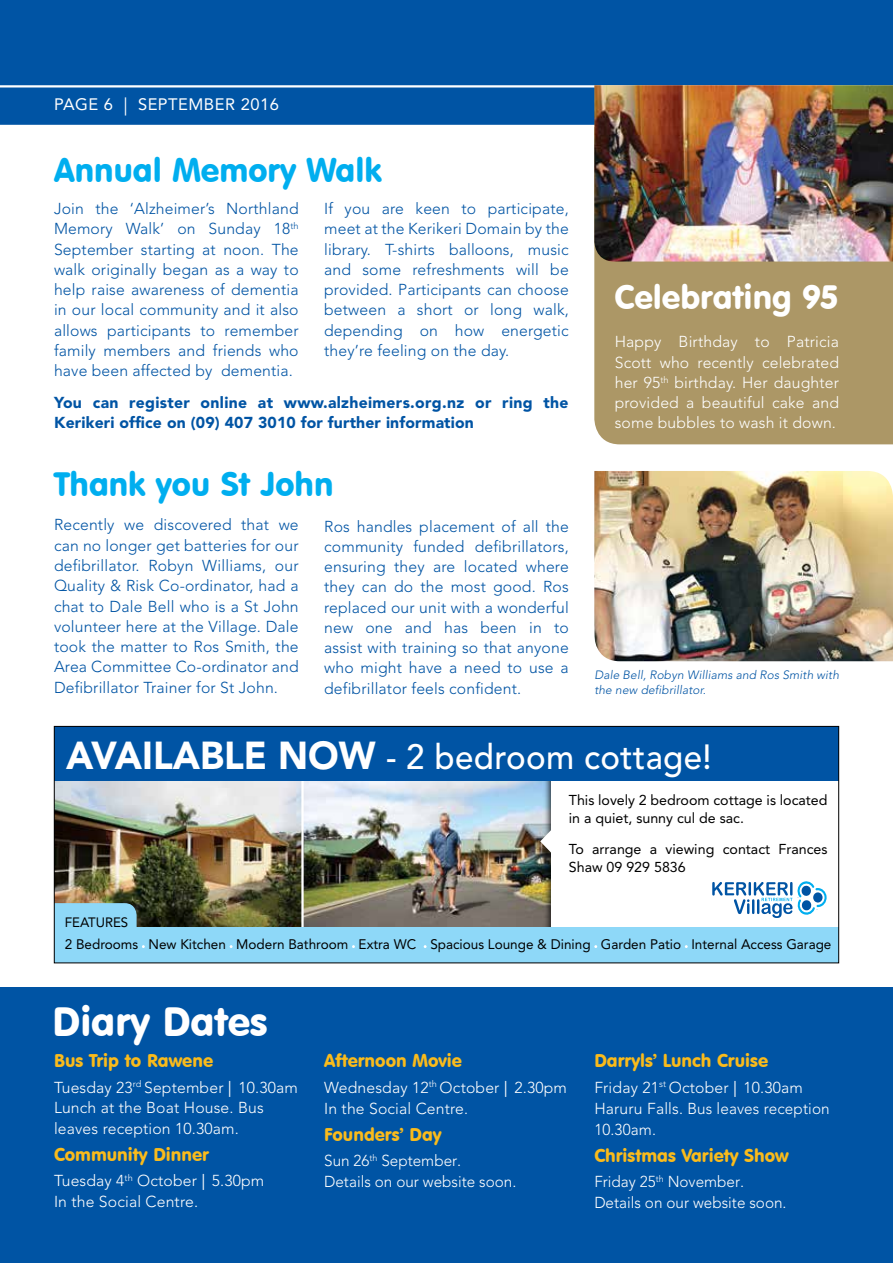
<style>
.page{position:relative;width:893px;height:1263px;background:#fff}
.page>*{position:absolute;margin:0;border:0;box-sizing:border-box;transform-origin:0 0}
.t1{font:39.9px "VAG Rounded BT";color:#fff}
.t2{font:500 34.8px "Avenir";letter-spacing:.01em;color:#fff;scale:.95 1}
.t3{font:33px "VAG Rounded BT";color:#00aeef}
.t4{font:33px "VAG Rounded BT";color:#fff}
.t5{font:18px "VAG Rounded BT";color:#fabb1b}
.t6{font:16.5px "Avenir";letter-spacing:.03em;color:#fff}
.t7{font:300 15.75px/20.2px "Avenir";letter-spacing:.01em;color:#0054a4;text-align:justify}
.t8{font:300 15.75px/21px "Avenir";letter-spacing:.01em;color:#fff}
.t9{font:900 15.75px/20.2px "Avenir";letter-spacing:.01em;color:#0054a4}
.t10{font:14.25px/18px "Avenir";color:#000}
.t11{font:13.8px "Avenir";color:#000}
.t12{font:13.5px "Avenir";color:#000}
.t13{font:italic 300 12px/15px "Avenir";letter-spacing:.01em;color:#0054a4}
.s1{font-size:18.15px}
.s2{font-weight:900;font-size:38.7px}
</style>
<div class="page">
<div style="left:594px;top:261px;width:299px;height:183px;background:#ac9766"></div>
<div style="left:0;top:0;width:893px;height:124px;background:#0054a4"></div>
<hr style="left:0;top:85px;width:893px;height:2px;background:#fff">
<div style="left:0;top:987px;width:893px;height:276px;background:#0054a4"></div>
<img style="left:594px;top:471px;width:299px;height:190px">
<img style="left:304px;top:781px;width:229px;height:146px">
<img style="left:56px;top:781px;width:245px;height:146px">
<img style="left:540px;top:781px;width:11px;height:146px">
<div style="left:54px;top:927px;width:785px;height:36px;background:#8ed8f8"></div>
<div style="left:56px;top:903px;width:81px;height:24px;background:#8ed8f8"></div>
<svg style="left:712px;top:881px;width:115px;height:37px"></svg>
<div style="left:54px;top:726px;width:785px;height:55px;background:#0054a4"></div>
<div style="left:54px;top:726px;width:785px;height:237px;border:1px solid #000"></div>
<img style="left:594px;top:85px;width:299px;height:176px">
<p class="t6" style="left:54px;top:95px;width:226px">PAGE 6 <span class="s1">|</span> SEPTEMBER 2016</p>
<h3 class="t3" style="left:54px;top:150px;width:329px">Annual Memory Walk</h3>
<p class="t7" style="left:54px;top:199px;width:246px">Join the ‘Alzheimer’s Northland Memory Walk’ on Sunday 18<sup>th </sup>September starting at noon. The walk originally began as a way to help raise awareness of dementia in our local community and it also allows participants to remember family members and friends who have been affected by dementia.</p>
<p class="t7" style="left:324px;top:199px;width:246px">If you are keen to participate, meet at the Kerikeri Domain by the library. T-shirts balloons, music and some refreshments will be provided. Participants can choose between a short or long walk, depending on how energetic they’re feeling on the day.</p>
<p class="t9" style="left:54px;top:392px;width:516px">You can register online at www.alzheimers.org.nz or ring the<br>Kerikeri office on (09) 407 3010 for further information</p>
<h3 class="t3" style="left:54px;top:463px;width:281px">Thank you St John</h3>
<p class="t7" style="left:54px;top:515px;width:246px">Recently we discovered that we can no longer get batteries for our defibrillator. Robyn Williams, our Quality &amp; Risk Co-ordinator, had a chat to Dale Bell who is a St John volunteer here at the Village. Dale took the matter to Ros Smith, the Area Committee Co-ordinator and Defibrillator Trainer for St John.</p>
<p class="t7" style="left:324px;top:516px;width:246px">Ros handles placement of all the community funded defibrillators, ensuring they are located where they can do the most good. Ros replaced our unit with a wonderful new one and has been in to assist with training so that anyone who might have a need to use a defibrillator feels confident.</p>
<h3 class="t4" style="left:614px;top:276px;width:225px">Celebrating 95</h3>
<p class="t8" style="left:615px;top:332px;width:226px;line-height:20.2px;text-align:justify">Happy Birthday to Patricia Scott who recently celebrated her 95<sup>th</sup> birthday. Her daughter provided a beautiful cake and some bubbles to wash it down.</p>
<p class="t13" style="left:594px;top:668px;width:246px">Dale Bell, Robyn Williams and Ros Smith with the new defibrillator.</p>
<h2 class="t2" style="left:66px;top:737px;width:681px"><span class="s2">AVAILABLE NOW</span> - 2 bedroom cottage!</h2>
<p class="t12" style="left:65px;top:914px;width:65px">FEATURES</p>
<p class="t10" style="left:569px;top:791px;width:260px">This lovely 2 bedroom cottage is located in a quiet, sunny cul de sac.</p>
<p class="t10" style="left:569px;top:840px;width:260px">To arrange a viewing contact Frances<br>Shaw 09 929 5836</p>
<p class="t11" style="left:65px;top:936px;width:768px">2 Bedrooms New Kitchen Modern Bathroom Extra WC Spacious Lounge &amp; Dining Garden Patio Internal Access Garage</p>
<h1 class="t1" style="left:52px;top:996px;width:217px">Diary Dates</h1>
<p class="t5" style="left:54px;top:1049px;width:161px">Bus Trip to Rawene</p>
<p class="t8" style="left:54px;top:1077px;width:245px;line-height:20.5px">Tuesday 23<sup>rd</sup> September ⎢ 10.30am<br>Lunch at the Boat House. Bus leaves reception 10.30am.</p>
<p class="t5" style="left:54px;top:1143px;width:156px">Community Dinner</p>
<p class="t8" style="left:54px;top:1170px;width:212px">Tuesday 4<sup>th</sup> October ⎢ 5.30pm<br>In the Social Centre.</p>
<p class="t5" style="left:324px;top:1049px;width:139px">Afternoon Movie</p>
<p class="t8" style="left:324px;top:1077px;width:244px">Wednesday 12<sup>th</sup> October ⎢ 2.30pm<br>In the Social Centre.</p>
<p class="t5" style="left:324px;top:1123px;width:119px">Founders’ Day</p>
<p class="t8" style="left:324px;top:1150px;width:194px">Sun 26<sup>th</sup> September.<br>Details on our website soon.</p>
<p class="t5" style="left:594px;top:1049px;width:175px">Darryls’ Lunch Cruise</p>
<p class="t8" style="left:594px;top:1077px;width:237px">Friday 21<sup>st</sup> October ⎢ 10.30am<br>Haruru Falls. Bus leaves reception<br>10.30am.</p>
<p class="t5" style="left:594px;top:1144px;width:196px">Christmas Variety Show</p>
<p class="t8" style="left:594px;top:1171px;width:194px">Friday 25<sup>th</sup> November.<br>Details on our website soon.</p>
</div>
